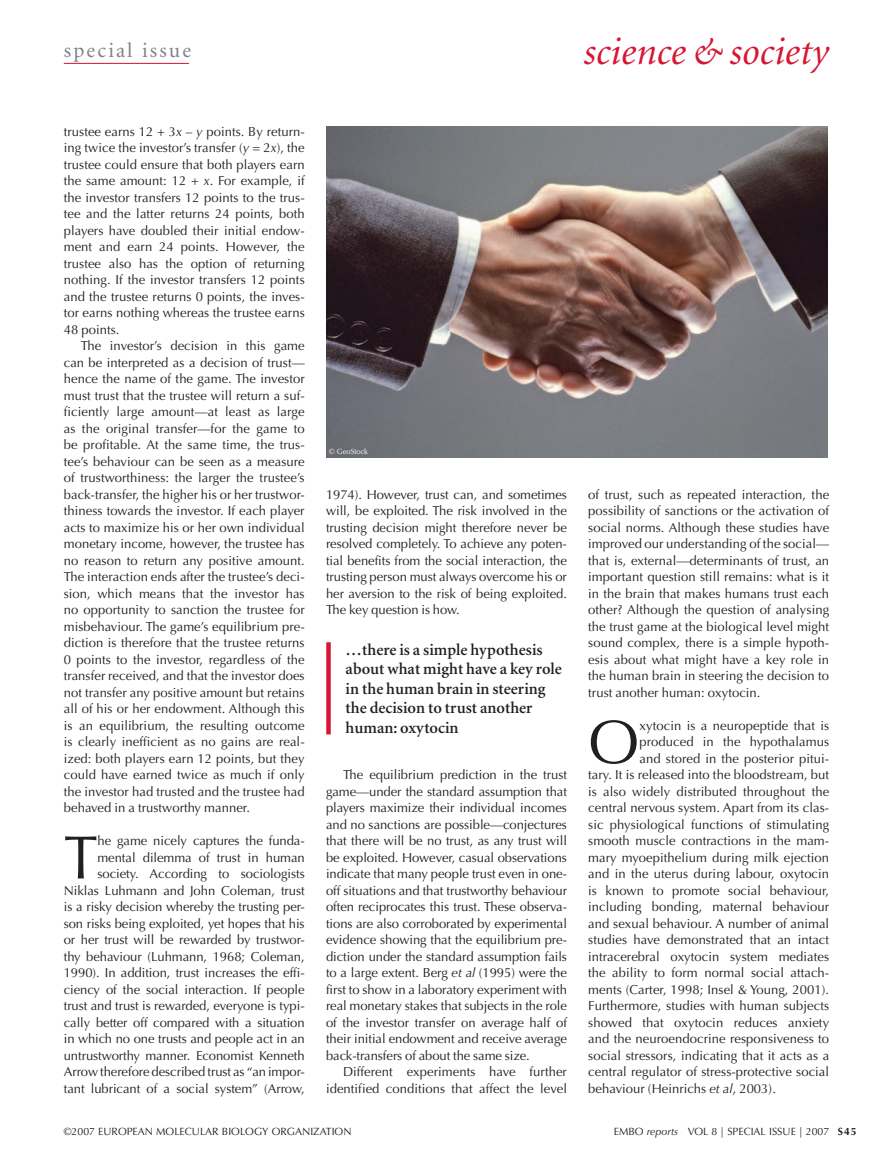
<style>
.page{position:relative;width:893px;height:1174px;background:#fff}
.page>*{position:absolute;margin:0;border:0;box-sizing:border-box;transform-origin:0 0}
.t1{font:61.2px "Optima";color:#231f20}
.t2{font:italic 39px "Minion";letter-spacing:.005em;color:#d71634}
.t3{font:21px "Minion";letter-spacing:.1em;color:#808285}
.t4{font:600 16.5px/19.5px "Minion";color:#231f20}
.t5{font:13.05px/16.5px "Optima";letter-spacing:.005em;color:#231f20;text-align:justify}
.t6{font:10.5px "Optima";color:#231f20}
.t7{font:7.5px "Optima";color:#fff}
.s1{font-style:italic}
.s2{font-weight:700}
</style>
<div class="page">
<hr style="left:64px;top:63px;width:125px;height:1px;background:#d71634">
<div style="left:326px;top:642px;width:5px;height:92px;background:#d71634"></div>
<img style="left:326px;top:126px;width:502px;height:332px">
<h3 class="t3" style="left:64px;top:42px;width:129px">special issue</h3>
<h2 class="t2" style="left:583px;top:36px;width:247px">science &amp; society</h2>
<p class="t5" style="left:64px;top:124px;width:242px">trustee earns 12 + 3<span class="s1">x</span> – <span class="s1">y</span> points. By return&shy;ing twice the investor’s transfer (<span class="s1">y</span> = 2<span class="s1">x</span>), the trustee could ensure that both players earn the same amount: 12 + <span class="s1">x</span>. For example, if the investor transfers 12 points to the trus&shy;tee and the latter returns 24 points, both players have doubled their initial endow&shy;ment and earn 24 points. However, the trustee also has the option of returning nothing. If the investor transfers 12 points and the trustee returns 0 points, the inves&shy;tor earns nothing whereas the trustee earns 48 points.</p>
<p class="t5" style="left:64px;top:339px;width:242px;text-indent:17px">The investor’s decision in this game can be interpreted as a decision of trust— hence the name of the game. The investor must trust that the trustee will return a suf&shy;ficiently large amount—at least as large as the original transfer—for the game to be profitable. At the same time, the trus&shy;tee’s behaviour can be seen as a measure of trustworthiness: the larger the trustee’s back-transfer, the higher his or her trustwor&shy;thiness towards the investor. If each player acts to maximize his or her own individual monetary income, however, the trustee has no reason to return any positive amount.<br>The interaction ends after the trustee’s deci&shy;sion, which means that the investor has no opportunity to sanction the trustee for misbehaviour. The game’s equilibrium pre&shy;diction is therefore that the trustee returns 0 points to the investor, regardless of the transfer received, and that the investor does not transfer any positive amount but retains all of his or her endowment. Although this is an equilibrium, the resulting outcome is clearly inefficient as no gains are real&shy;ized: both players earn 12 points, but they could have earned twice as much if only the investor had trusted and the trustee had behaved in a trustworthy manner.</p>
<h1 class="t1" style="left:64px;top:832px;width:36px">T</h1>
<p class="t5" style="left:64px;top:834px;width:242px;text-align:right">he game nicely captures the funda&shy;mental dilemma of trust in human society. According to sociologists Niklas Luhmann and John Coleman, trust is a risky decision whereby the trusting per&shy;son risks being exploited, yet hopes that his or her trust will be rewarded by trustwor&shy;thy behaviour (Luhmann, 1968; Coleman, 1990). In addition, trust increases the effi&shy;ciency of the social interaction. If people trust and trust is rewarded, everyone is typi&shy;cally better off compared with a situation in which no one trusts and people act in an untrustworthy manner. Economist Kenneth Arrow therefore described trust as “an impor&shy;tant lubricant of a social system” (Arrow,</p>
<p class="t7" style="left:329px;top:448px;width:40px">© GeoStock</p>
<p class="t5" style="left:326px;top:487px;width:242px">1974). However, trust can, and sometimes will, be exploited. The risk involved in the trusting decision might therefore never be resolved completely. To achieve any poten&shy;tial benefits from the social interaction, the trusting person must always overcome his or her aversion to the risk of being exploited.<br>The key question is how.</p>
<p class="t4" style="left:346px;top:641px;width:218px">…there is a simple hypothesis about what might have a key role in the human brain in steering the decision to trust another human: oxytocin</p>
<p class="t5" style="left:326px;top:768px;width:243px;text-indent:17px">The equilibrium prediction in the trust game —under the standard assumption that players maximize their individual incomes and no sanctions are possible —conjectures that there will be no trust, as any trust will be exploited. However, casual observations indicate that many people trust even in one&shy;off situations and that trustworthy behaviour often reciprocates this trust. These observa&shy;tions are also corroborated by experimental evidence showing that the equilibrium pre&shy;diction under the standard assumption fails to a large extent. Berg <span class="s1">et al</span> (1995) were the first to show in a laboratory experiment with real monetary stakes that subjects in the role of the investor transfer on average half of their initial endowment and receive average back-transfers of about the same size.</p>
<p class="t5" style="left:326px;top:1065px;width:242px;text-align:right">Different experiments have further identified conditions that affect the level</p>
<p class="t5" style="left:588px;top:487px;width:242px">of trust, such as repeated interaction, the possibility of sanctions or the activation of social norms. Although these studies have improved our understanding of the social— that is, external—determinants of trust, an important question still remains: what is it in the brain that makes humans trust each other? Although the question of analysing the trust game at the biological level might sound complex, there is a simple hypoth&shy;esis about what might have a key role in the human brain in steering the decision to trust another human: oxytocin.</p>
<h1 class="t1" style="left:588px;top:716px;width:53px">O</h1>
<p class="t5" style="left:639px;top:718px;width:191px">xytocin is a neuropeptide that is</p>
<p class="t5" style="left:639px;top:735px;width:191px">produced in the hypothalamus</p>
<p class="t5" style="left:639px;top:751px;width:191px">and stored in the posterior pitui-</p>
<p class="t5" style="left:588px;top:768px;width:242px">tary. It is released into the bloodstream, but</p>
<p class="t5" style="left:588px;top:784px;width:242px">is also widely distributed throughout the</p>
<p class="t5" style="left:588px;top:801px;width:242px">central nervous system. Apart from its clas-</p>
<p class="t5" style="left:588px;top:817px;width:242px">sic physiological functions of stimulating</p>
<p class="t5" style="left:588px;top:834px;width:242px">smooth muscle contractions in the mam-</p>
<p class="t5" style="left:588px;top:850px;width:242px">mary myo epithelium during milk ejection</p>
<p class="t5" style="left:588px;top:867px;width:242px">and in the uterus during labour, oxytocin</p>
<p class="t5" style="left:588px;top:883px;width:242px">is known to promote social behaviour,</p>
<p class="t5" style="left:588px;top:900px;width:242px">including bonding, maternal behaviour</p>
<p class="t5" style="left:588px;top:916px;width:242px">and sexual behaviour. A number of animal</p>
<p class="t5" style="left:588px;top:933px;width:242px">studies have demonstrated that an intact</p>
<p class="t5" style="left:588px;top:949px;width:242px">intracerebral oxytocin system mediates</p>
<p class="t5" style="left:588px;top:966px;width:242px">the ability to form normal social attach-</p>
<p class="t5" style="left:588px;top:982px;width:242px">ments (Carter, 1998; Insel &amp; Young, 2001).</p>
<p class="t5" style="left:588px;top:999px;width:242px">Furthermore, studies with human subjects</p>
<p class="t5" style="left:588px;top:1015px;width:242px">showed that oxytocin reduces anxiety</p>
<p class="t5" style="left:588px;top:1032px;width:242px">and the neuroendocrine responsiveness to</p>
<p class="t5" style="left:588px;top:1048px;width:242px">social stressors, indicating that it acts as a</p>
<p class="t5" style="left:588px;top:1065px;width:242px">central regulator of stress-protective social</p>
<p class="t5" style="left:588px;top:1081px;width:189px">behaviour (Heinrichs <span class="s1">et al</span>, 2003).</p>
<p class="t6" style="left:64px;top:1127px;width:289px">©2007 EUROPEAN MOLECULAR BIOLOGY ORGANIZATION</p>
<p class="t6" style="left:614px;top:1127px;width:244px">EMBO <span class="s1">reports</span> VOL 8 | SPECIAL ISSUE | 2007 <span class="s2">S45</span></p>
</div>
